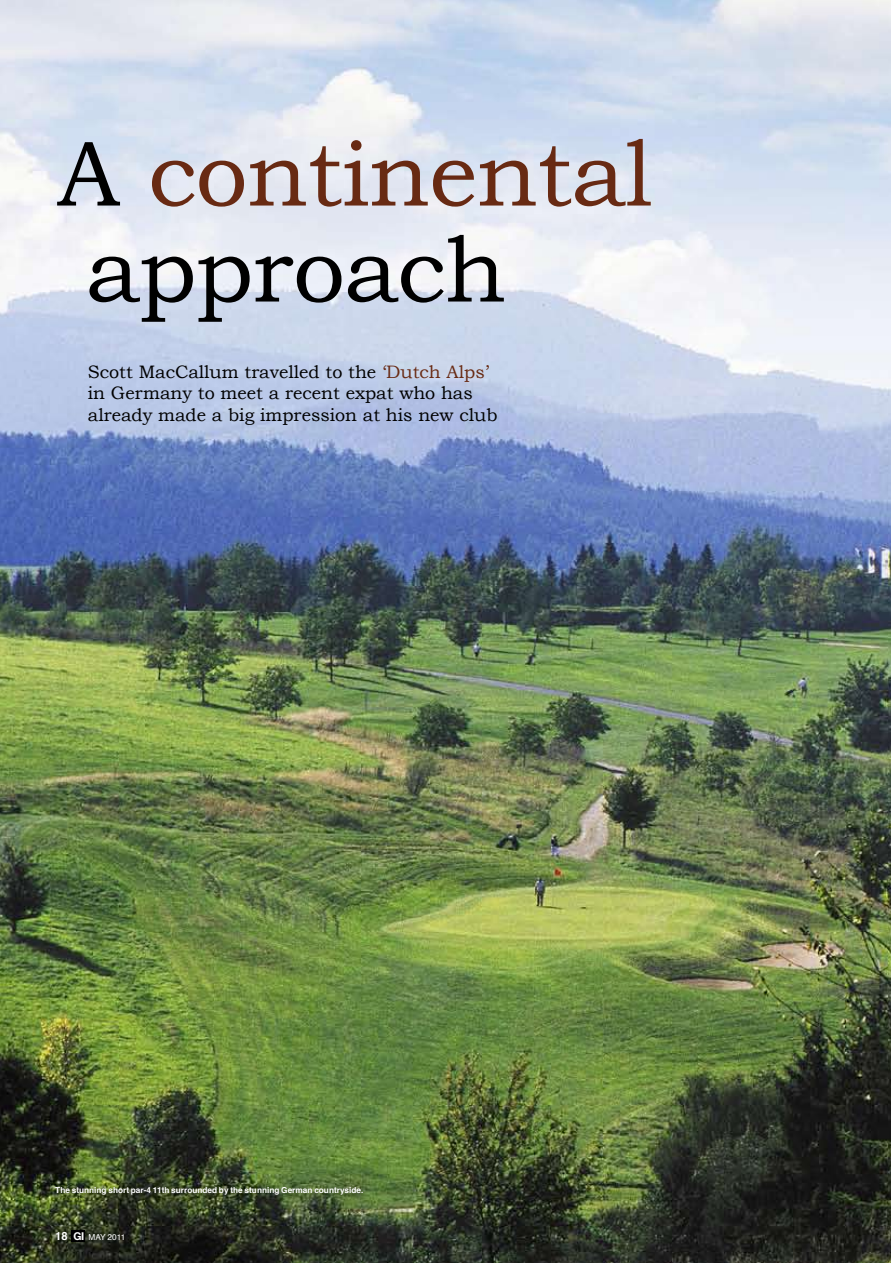
<style>
.page{position:relative;width:891px;height:1263px;background:#fff}
.page>*{position:absolute;margin:0;border:0;box-sizing:border-box;transform-origin:0 0}
.t1{font:93px/96px "Bookman Old Style";letter-spacing:-.01em;color:#682a13}
.t2{font:18px/21.6px "Bookman Old Style";color:#000}
.t3{font:700 8.25px "Helvetica";color:#fff}
.t4{font:8.25px "Helvetica";color:#fff}
.s1{color:#000}
.s2{color:#682a13}
.s3{font-weight:700;font-size:11.25px}
.s4{font-family:"Helvetica Neue";font-weight:700;font-size:10.8px}
</style>
<div class="page">
<img style="left:0;top:0;width:891px;height:1263px">
<div style="left:71px;top:1230px;width:14px;height:11px;background:#000"></div>
<div style="left:50px;top:1182px;width:322px;height:23px;background:#000;opacity:.75"></div>
<h1 class="t1" style="left:86px;top:126px;width:568px;text-indent:-29px"><span class="s1">A</span> continental <span class="s1">approach</span></h1>
<p class="t2" style="left:88px;top:361px;width:411px">Scott MacCallum travelled to the <span class="s2">‘Dutch Alps’ </span>in Germany to meet a recent expat who has already made a big impression at his new club</p>
<p class="t3" style="left:55px;top:1184px;width:310px">The stunning short par-4 11th surrounded by the stunning German countryside.</p>
<p class="t4" style="left:55px;top:1231px;width:71px"><span class="s3">18</span> <span class="s4">GI</span> MAY 2011</p>
</div>
